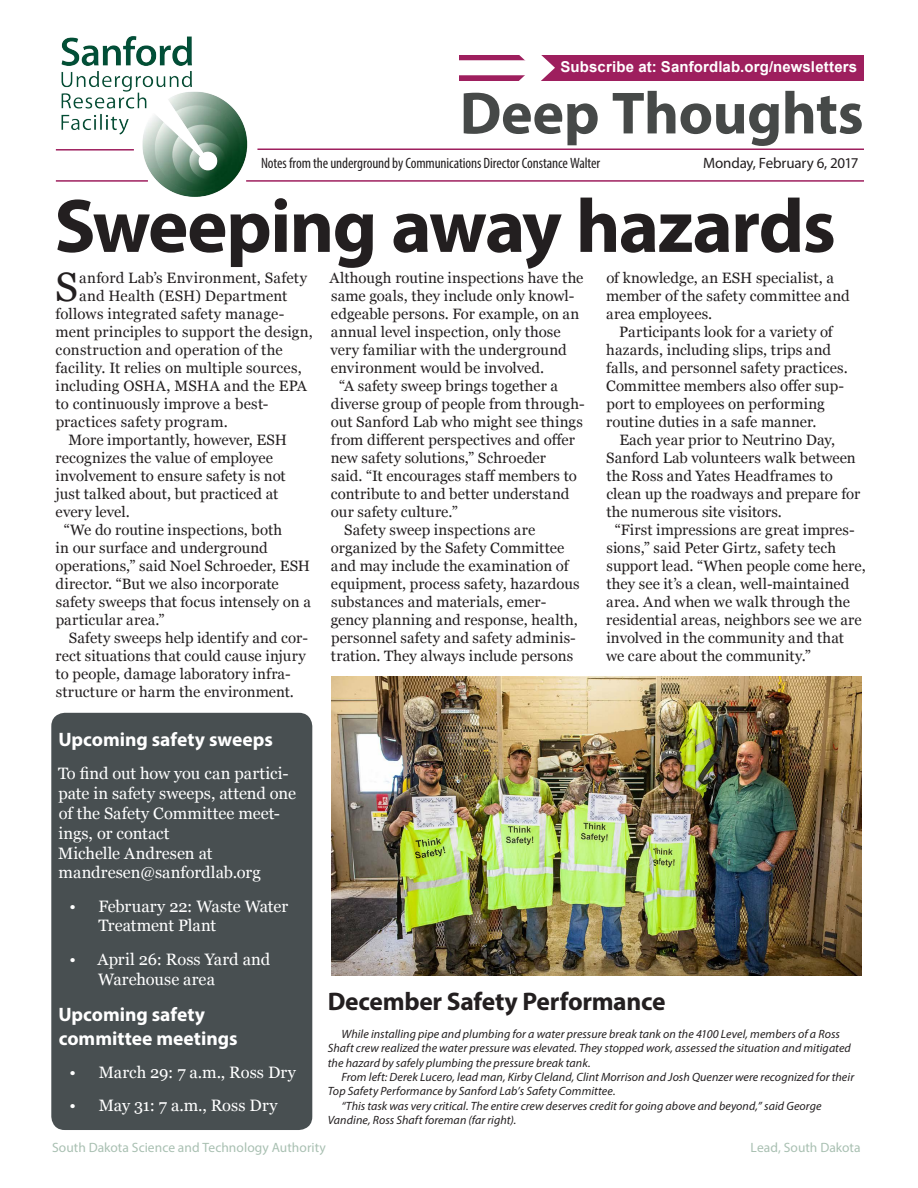
<style>
.page{position:relative;width:918px;height:1188px;background:#fff}
.page>*{position:absolute;margin:0;border:0;box-sizing:border-box;transform-origin:0 0}
.Main_Headline{font:700 76.5px "Myriad Pro";letter-spacing:-.025em;color:#231f20}
.t1{font:700 60px "Myriad Pro";letter-spacing:-.01em;color:#464948}
.First_Paragraph{font:40.95px "Georgia";color:#231f20}
.Sidebar_headline{font:700 25.5px "Myriad Pro";letter-spacing:-.015em;color:#231f20}
.Sidebar_paragraph{font:700 19.5px/23.4px "Myriad Pro";color:#fff}
.Sidebar_paragraph-2{font:16.5px/19.8px "Georgia";color:#fff}
.First_Paragraph-2{font:15px/18px "Georgia";letter-spacing:.005em;color:#231f20}
.t2{font:condensed 15px "Myriad Pro";letter-spacing:-.005em;color:#231f20}
.t3{font:700 15px "Arial";letter-spacing:.01em;color:#fff}
.Flag{font:15px "Myriad Pro";letter-spacing:-.01em;color:#231f20}
.t4{font:13.5px "Myriad Pro";letter-spacing:.005em;color:#a9c0b2}
.Cutlines{font:italic 12px/14.4px "Myriad Pro";letter-spacing:.005em;color:#231f20}
</style>
<div class="page">
<img style="left:55px;top:36px;width:193px;height:161px">
<hr style="left:56px;top:149px;width:78px;height:2px;background:#9e1f5e">
<hr style="left:257px;top:148px;width:607px;height:2px;background:#9e1f5e">
<hr style="left:246px;top:180px;width:618px;height:2px;background:#9e1f5e">
<hr style="left:56px;top:180px;width:92px;height:2px;background:#9e1f5e">
<div style="left:459px;top:55px;width:405px;height:26px;background:#9e1f5e"></div>
<div style="left:444px;top:60px;width:100px;height:15px;background:#fff"></div>
<svg style="left:502px;top:55px;width:53px;height:26px"></svg>
<img style="left:331px;top:676px;width:530px;height:300px">
<div style="left:51px;top:713px;width:261px;height:417px;background:#484f51;border-radius:14px"></div>
<p class="t3" style="left:561px;top:57px;width:298px">Subscribe at: Sanfordlab.org/newsletters</p>
<h2 class="t1" style="left:460px;top:74px;width:405px">Deep Thoughts</h2>
<p class="t2" style="left:261px;top:154px;width:341px">Notes from the underground by Communications Director Constance Walter</p>
<p class="Flag" style="left:703px;top:154px;width:157px">Monday, February 6, 2017</p>
<p class="Main_Headline" style="left:54px;top:176px;width:783px">Sweeping away hazards</p>
<p class="First_Paragraph" style="left:55px;top:257px;width:24px">S</p>
<p class="First_Paragraph-2" style="left:79px;top:269px;width:229px">anford Lab’s Environment, Safety</p>
<p class="First_Paragraph-2" style="left:330px;top:269px;width:255px">Although routine inspections have the same goals, they include only knowl&shy;edgeable persons. For example, on an annual level inspection, only those very familiar with the underground environment would be involved.</p>
<p class="First_Paragraph-2" style="left:331px;top:377px;width:255px;text-indent:8px">“A safety sweep brings together a diverse group of people from through&shy;out Sanford Lab who might see things from different perspectives and offer new safety solutions,” Schroeder<br>said. “It encourages staff members to contribute to and better understand our safety culture.”</p>
<p class="First_Paragraph-2" style="left:331px;top:521px;width:250px;text-indent:14px">Safety sweep inspections are organized by the Safety Committee and may include the examination of equipment, process safety, hazardous substances and materials, emer&shy;gency planning and response, health, personnel safety and safety adminis&shy;tration. They always include persons</p>
<p class="First_Paragraph-2" style="left:606px;top:269px;width:245px">of knowledge, an ESH specialist, a member of the safety committee and area employees.</p>
<p class="First_Paragraph-2" style="left:606px;top:323px;width:243px;text-indent:13px">Participants look for a variety of hazards, including slips, trips and falls, and personnel safety practices.<br>Committee members also offer sup&shy;port to employees on performing routine duties in a safe manner.</p>
<p class="First_Paragraph-2" style="left:606px;top:431px;width:256px;text-indent:13px">Each year prior to Neutrino Day, Sanford Lab volunteers walk between the Ross and Yates Headframes to clean up the roadways and prepare for the numerous site visitors.</p>
<p class="First_Paragraph-2" style="left:606px;top:521px;width:261px;text-indent:9px">“First impressions are great impres&shy;sions,” said Peter Girtz, safety tech support lead. “When people come here, they see it’s a clean, well-maintained area. And when we walk through the residential areas, neighbors see we are involved in the community and that<br>we care about the community.”</p>
<p class="First_Paragraph-2" style="left:79px;top:287px;width:210px">and Health (ESH) Department</p>
<p class="First_Paragraph-2" style="left:56px;top:305px;width:230px">follows integrated safety manage-</p>
<p class="First_Paragraph-2" style="left:56px;top:323px;width:259px">ment principles to support the design,</p>
<p class="First_Paragraph-2" style="left:56px;top:341px;width:229px">construction and operation of the</p>
<p class="First_Paragraph-2" style="left:56px;top:359px;width:248px">facility. It relies on multiple sources,</p>
<p class="First_Paragraph-2" style="left:56px;top:377px;width:253px">including OSHA, MSHA and the EPA</p>
<p class="First_Paragraph-2" style="left:56px;top:395px;width:214px">to continuously improve a best-</p>
<p class="First_Paragraph-2" style="left:56px;top:413px;width:174px">practices safety program.</p>
<p class="First_Paragraph-2" style="left:55px;top:431px;width:233px;text-indent:13px">More importantly, however, ESH recognizes the value of employee involvement to ensure safety is not just talked about, but practiced at every level.</p>
<p class="First_Paragraph-2" style="left:56px;top:521px;width:257px;text-indent:8px">“We do routine inspections, both<br>in our surface and underground operations,” said Noel Schroeder, ESH director. “But we also incorporate safety sweeps that focus intensely on a particular area.”</p>
<p class="First_Paragraph-2" style="left:55px;top:629px;width:254px;text-indent:13px">Safety sweeps help identify and cor&shy;rect situations that could cause injury to people, damage laboratory infra&shy;structure or harm the environment.</p>
<p class="Sidebar_paragraph" style="left:58px;top:727px;width:216px">Upcoming safety sweeps</p>
<p class="Sidebar_paragraph-2" style="left:58px;top:763px;width:239px">To find out how you can partici&shy;pate in safety sweeps, attend one of the Safety Committee meet&shy;ings, or contact<br>Michelle Andresen at mandresen@sanfordlab.org</p>
<p class="Sidebar_paragraph-2" style="left:99px;top:895px;width:191px;text-indent:-29px">• February 22: Waste Water<br>Treatment Plant</p>
<p class="Sidebar_paragraph-2" style="left:98px;top:948px;width:173px;text-indent:-29px">• April 26: Ross Yard and<br>Warehouse area</p>
<p class="Sidebar_paragraph" style="left:58px;top:1003px;width:181px">Upcoming safety committee meetings</p>
<p class="Sidebar_paragraph-2" style="left:70px;top:1062px;width:228px">• March 29: 7 a.m., Ross Dry</p>
<p class="Sidebar_paragraph-2" style="left:70px;top:1095px;width:209px">• May 31: 7 a.m., Ross Dry</p>
<p class="Sidebar_headline" style="left:328px;top:985px;width:339px">December Safety Performance</p>
<p class="Cutlines" style="left:328px;top:1026px;width:525px;text-indent:14px">While installing pipe and plumbing for a water pressure break tank on the 4100 Level, members of a Ross<br>Shaft crew realized the water pressure was elevated. They stopped work, assessed the situation and mitigated the hazard by safely plumbing the pressure break tank.</p>
<p class="Cutlines" style="left:328px;top:1070px;width:528px;text-indent:14px">From left: Derek Lucero, lead man, Kirby Cleland, Clint Morrison and Josh Quenzer were recognized for their<br>Top Safety Performance by Sanford Lab’s Safety Committee.</p>
<p class="Cutlines" style="left:328px;top:1098px;width:495px;text-indent:14px">“This task was very critical. The entire crew deserves credit for going above and beyond,” said George<br>Vandine, Ross Shaft foreman (far right).</p>
<p class="t4" style="left:52px;top:1139px;width:275px">South Dakota Science and Technology Authority</p>
<p class="t4" style="left:751px;top:1139px;width:112px">Lead, South Dakota</p>
</div>
